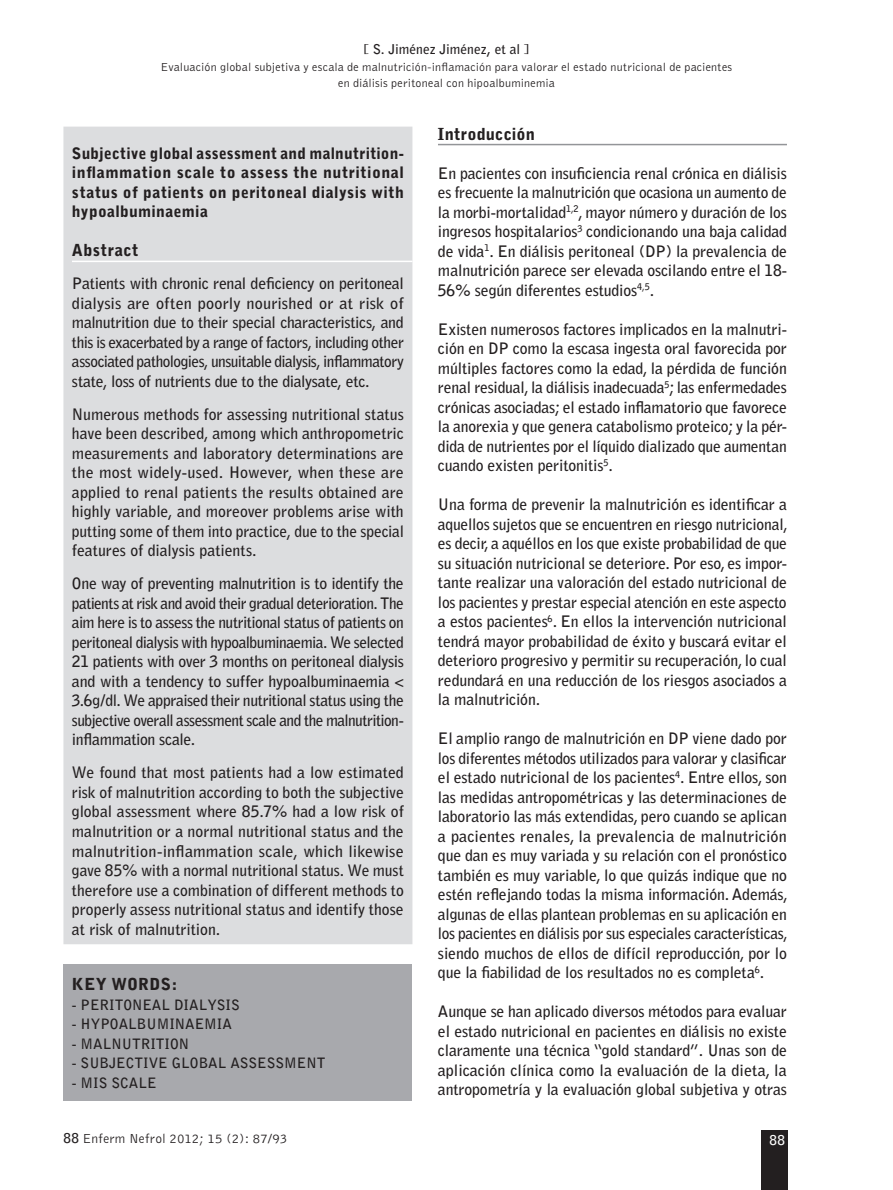
<style>
.page{position:relative;width:893px;height:1190px;background:#fff}
.page>*{position:absolute;margin:0;border:0;box-sizing:border-box;transform-origin:0 0}
.t1{font:900 16.5px "Bell Gothic";letter-spacing:.015em;color:#231f20}
.t2{font:700 15.75px/19.5px "Bell Gothic";letter-spacing:-.01em;color:#231f20;text-align:justify}
.t3{font:900 15.75px/19.5px "Bell Gothic";letter-spacing:.025em;color:#231f20;text-align:justify}
.t4{font:700 14.25px "Bell Gothic";color:#231f20}
.t5{font:300 13.5px "Bell Gothic";letter-spacing:.01em;color:#231f20}
.t6{font:700 13.5px "Bell Gothic";letter-spacing:-.005em;color:#231f20}
.t7{font:700 13.5px "Bell Gothic";color:#fff}
.t8{font:300 12px/16.5px "Bell Gothic";letter-spacing:.015em;color:#231f20;text-align:center}
.s1{font-size:15px}
.s2{font-weight:700}
</style>
<div class="page">
<div style="left:761px;top:1130px;width:26px;height:60px;background:#231f20"></div>
<div style="left:63px;top:127px;width:349px;height:817px;background:#dcdddf"></div>
<hr style="left:72px;top:261px;width:340px;height:1px;background:#fff">
<div style="left:63px;top:964px;width:349px;height:136px;background:#a8a9ad"></div>
<hr style="left:438px;top:144px;width:348px;height:1px;background:#939598">
<p class="t6" style="left:363px;top:41px;width:167px">[ S. Jiménez Jiménez<span class="s1">,</span> et al ]</p>
<p class="t8" style="left:160px;top:59px;width:573px">Evaluación global subjetiva y escala de malnutrición-inflamación para valorar el estado nutricional de pacientes en diálisis peritoneal con hipoalbuminemia</p>
<p class="t3" style="left:72px;top:144px;width:333px">Subjective global assessment and malnutrition&shy;inflammation scale to assess the nutritional status of patients on peritoneal dialysis with hypoalbuminaemia</p>
<p class="t1" style="left:72px;top:241px;width:68px">Abstract</p>
<p class="t2" style="left:72px;top:274px;width:333px">Patients with chronic renal deficiency on peritoneal dialysis are often poorly nourished or at risk of malnutrition due to their special characteristics, and this is exacerbated by a range of factors, including other associated pathologies, unsuitable dialysis, inflammatory state, loss of nutrients due to the dialysate, etc.</p>
<p class="t2" style="left:72px;top:404px;width:333px">Numerous methods for assessing nutritional status have been described, among which anthropometric measurements and laboratory determinations are the most widely-used. However, when these are applied to renal patients the results obtained are highly variable, and moreover problems arise with putting some of them into practice, due to the special features of dialysis patients.</p>
<p class="t2" style="left:72px;top:574px;width:333px">One way of preventing malnutrition is to identify the patients at risk and avoid their gradual deterioration. The aim here is to assess the nutritional status of patients on peritoneal dialysis with hypoalbuminaemia. We selected 21 patients with over 3 months on peritoneal dialysis and with a tendency to suffer hypoalbuminaemia &lt; 3.6g/dl. We appraised their nutritional status using the subjective overall assessment scale and the malnutrition&shy;inflammation scale.</p>
<p class="t2" style="left:72px;top:763px;width:333px">We found that most patients had a low estimated risk of malnutrition according to both the subjective global assessment where 85.7% had a low risk of malnutrition or a normal nutritional status and the malnutrition-inflammation scale, which likewise gave 85% with a normal nutritional status. We must therefore use a combination of different methods to properly assess nutritional status and identify those at risk of malnutrition.</p>
<p class="t1" style="left:72px;top:974px;width:107px">KEY WORDS:</p>
<p class="t4" style="left:72px;top:996px;width:169px">- PERITONEAL DIALYSIS</p>
<p class="t4" style="left:72px;top:1015px;width:161px">- HYPOALBUMINAEMIA</p>
<p class="t4" style="left:72px;top:1035px;width:119px">- MALNUTRITION</p>
<p class="t4" style="left:72px;top:1054px;width:255px">- SUBJECTIVE GLOBAL ASSESSMENT</p>
<p class="t4" style="left:72px;top:1074px;width:86px">- MIS SCALE</p>
<p class="t1" style="left:438px;top:124px;width:98px">Introducción</p>
<p class="t2" style="left:438px;top:163px;width:350px">En pacientes con insuficiencia renal crónica en diálisis es frecuente la malnutrición que ocasiona un aumento de la morbi-mortalidad<sup>1,2</sup>, mayor número y duración de los ingresos hospitalarios<sup>3</sup> condicionando una baja calidad de vida<sup>1</sup>. En diálisis peritoneal (DP) la prevalencia de malnutrición parece ser elevada oscilando entre el 18- 56% según diferentes estudios<sup>4,5</sup>.</p>
<p class="t2" style="left:438px;top:319px;width:350px">Existen numerosos factores implicados en la malnutri&shy;ción en DP como la escasa ingesta oral favorecida por múltiples factores como la edad, la pérdida de función renal residual, la diálisis inadecuada<sup>5</sup>; las enfermedades crónicas asociadas; el estado inflamatorio que favorece la anorexia y que genera catabolismo proteico; y la pér&shy;dida de nutrientes por el líquido dializado que aumentan cuando existen peritonitis<sup>5</sup>.</p>
<p class="t2" style="left:438px;top:495px;width:351px">Una forma de prevenir la malnutrición es identificar a aquellos sujetos que se encuentren en riesgo nutricional, es decir, a aquéllos en los que existe probabilidad de que su situación nutricional se deteriore. Por eso, es impor&shy;tante realizar una valoración del estado nutricional de los pacientes y prestar especial atención en este aspecto a estos pacientes<sup>6</sup>. En ellos la intervención nutricional tendrá mayor probabilidad de éxito y buscará evitar el deterioro progresivo y permitir su recuperación, lo cual redundará en una reducción de los riesgos asociados a la malnutrición.</p>
<p class="t2" style="left:438px;top:729px;width:351px">El amplio rango de malnutrición en DP viene dado por los diferentes métodos utilizados para valorar y clasificar el estado nutricional de los pacientes<sup>4</sup>. Entre ellos, son las medidas antropométricas y las determinaciones de laboratorio las más extendidas, pero cuando se aplican a pacientes renales, la prevalencia de malnutrición que dan es muy variada y su relación con el pronóstico también es muy variable, lo que quizás indique que no estén reflejando todas la misma información. Además, algunas de ellas plantean problemas en su aplicación en los pacientes en diálisis por sus especiales características, siendo muchos de ellos de difícil reproducción, por lo que la fiabilidad de los resultados no es completa<sup>6</sup>.</p>
<p class="t2" style="left:438px;top:1002px;width:350px">Aunque se han aplicado diversos métodos para evaluar el estado nutricional en pacientes en diálisis no existe claramente una técnica “gold standard”. Unas son de aplicación clínica como la evaluación de la dieta, la antropometría y la evaluación global subjetiva y otras</p>
<p class="t5" style="left:63px;top:1131px;width:225px"><span class="s2">88</span> Enferm Nefrol 2012; 15 (2): 87/93</p>
<p class="t7" style="left:769px;top:1132px;width:17px">88</p>
</div>
